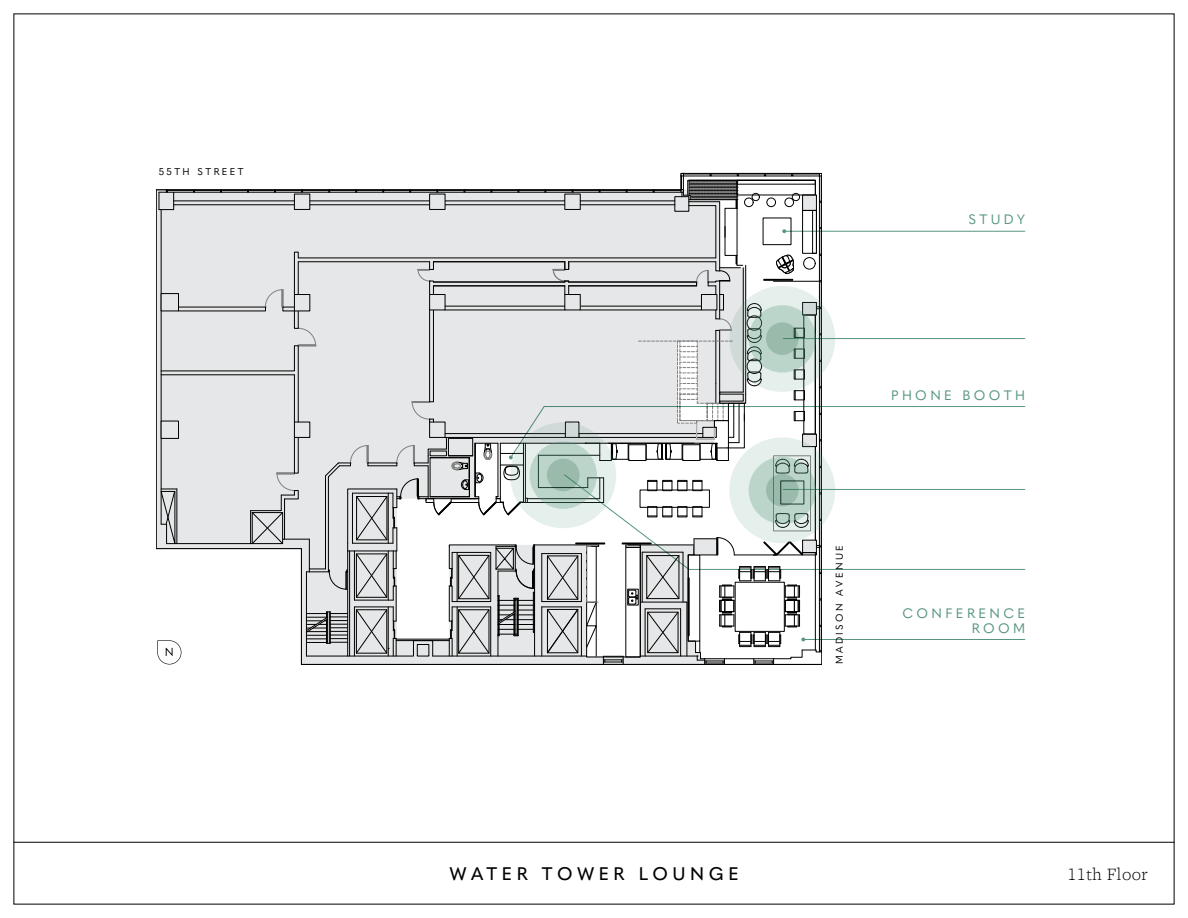
<style>
.page{position:relative;width:1188px;height:918px;background:#fff}
.page>*{position:absolute;margin:0;border:0;box-sizing:border-box;transform-origin:0 0}
.t1{font:500 18px "Quasimoda";letter-spacing:.25em;color:#000}
.t2{font:300 18px "Freight Text Pro";letter-spacing:.025em;color:#000}
.t3{font:13.5px/15px "Quasimoda";letter-spacing:.25em;color:#57967d;text-align:right}
.t4{font:9.75px "Quasimoda";letter-spacing:.25em;color:#000}
</style>
<div class="page">
<hr style="left:14px;top:842px;width:1160px;height:1px;background:#000">
<svg style="left:156px;top:173px;width:870px;height:492px"></svg>
<p class="t4" style="left:159px;top:164px;width:87px">55TH STREET</p>
<h1 class="t1" style="left:449px;top:860px;width:291px">WATER TOWER LOUNGE</h1>
<p class="t3" style="left:968px;top:211px;width:58px">STUDY</p>
<p class="t3" style="left:891px;top:387px;width:135px">PHONE BOOTH</p>
<p class="t4" style="left:832px;top:664px;width:121px;rotate:-90deg">MADISON AVENUE</p>
<p class="t3" style="left:902px;top:604px;width:124px">CONFERENCE<br>ROOM</p>
<h1 class="t2" style="left:1067px;top:863px;width:82px">11th Floor</h1>
</div>
